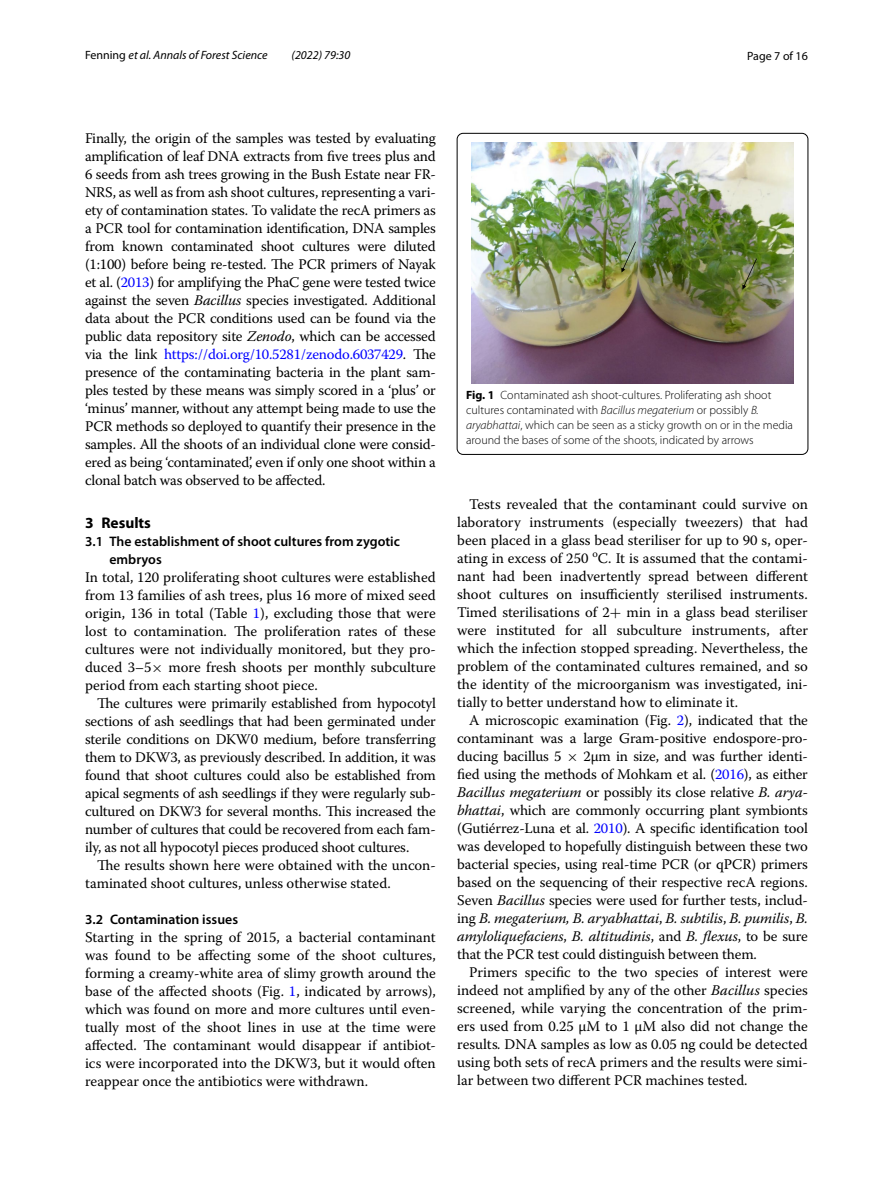
<style>
.page{position:relative;width:893px;height:1187px;background:#fff}
.page>*{position:absolute;margin:0;border:0;box-sizing:border-box;transform-origin:0 0}
.t1{font:700 15.45px "Myriad Pro";color:#000}
.t2{font:14.7px/18px "Warnock Pro";color:#000;text-align:justify}
.t3{font:600 13.8px/18px "Myriad Pro";color:#000}
.t4{font:300 12px/15px "Myriad Pro";color:#000}
.t5{font:italic 12px "Myriad Pro";color:#000}
.t6{font:12px "Myriad Pro";color:#000}
.s1{font-style:normal}
.s2{color:#00f}
.s3{font-style:italic}
.s4{font-family:"MTSY"}
.s5{font-weight:700}
</style>
<div class="page">
<img style="left:471px;top:142px;width:322px;height:242px">
<svg style="left:621px;top:241px;width:15px;height:31px"></svg>
<svg style="left:742px;top:258px;width:15px;height:31px"></svg>
<div style="left:457px;top:133px;width:351px;height:321px;border:1px solid #000;border-radius:6px"></div>
<p class="t5" style="left:85px;top:48px;width:184px"><span class="s1">Fenning</span> et al. Annals of Forest Science</p>
<p class="t5" style="left:292px;top:48px;width:60px">(2022) 79:30</p>
<p class="t6" style="left:747px;top:48px;width:62px">Page 7 of 16</p>
<p class="t2" style="left:85px;top:128px;width:352px">Finally, the origin of the samples was tested by evaluating amplification of leaf DNA extracts from five trees plus and 6 seeds from ash trees growing in the Bush Estate near FR-NRS, as well as from ash shoot cultures, representing a vari&shy;ety of contamination states. To validate the recA primers as a PCR tool for contamination identification, DNA samples from known contaminated shoot cultures were diluted (1:100) before being re-tested. The PCR primers of Nayak et al. (<span class="s2">2013</span>) for amplifying the PhaC gene were tested twice against the seven <span class="s3">Bacillus</span> species investigated. Additional data about the PCR conditions used can be found via the public data repository site <span class="s3">Zenodo</span>, which can be accessed via the link <span class="s2">https://doi.org/10.5281/zenodo.6037429</span>. The presence of the contaminating bacteria in the plant sam&shy;ples tested by these means was simply scored in a ‘plus’ or ‘minus’ manner, without any attempt being made to use the PCR methods so deployed to quantify their presence in the samples. All the shoots of an individual clone were consid&shy;ered as being ‘contaminated’, even if only one shoot within a clonal batch was observed to be affected.</p>
<p class="t1" style="left:85px;top:512px;width:67px">3 Results</p>
<p class="t3" style="left:109px;top:532px;width:292px;text-indent:-24px">3.1 The establishment of shoot cultures from zygotic embryos</p>
<p class="t2" style="left:85px;top:568px;width:352px">In total, 120 proliferating shoot cultures were established from 13 families of ash trees, plus 16 more of mixed seed origin, 136 in total (Table <span class="s2">1</span>), excluding those that were lost to contamination. The proliferation rates of these cultures were not individually monitored, but they pro&shy;duced 3–5<span class="s4">×</span> more fresh shoots per monthly subculture period from each starting shoot piece.</p>
<p class="t2" style="left:85px;top:694px;width:352px;text-indent:12px">The cultures were primarily established from hypocotyl sections of ash seedlings that had been germinated under sterile conditions on DKW0 medium, before transferring them to DKW3, as previously described. In addition, it was found that shoot cultures could also be established from apical segments of ash seedlings if they were regularly sub&shy;cultured on DKW3 for several months. This increased the number of cultures that could be recovered from each fam&shy;ily, as not all hypocotyl pieces produced shoot cultures.</p>
<p class="t2" style="left:85px;top:856px;width:352px;text-indent:12px">The results shown here were obtained with the uncon&shy;taminated shoot cultures, unless otherwise stated.</p>
<p class="t3" style="left:85px;top:910px;width:155px">3.2 Contamination issues</p>
<p class="t2" style="left:85px;top:928px;width:352px">Starting in the spring of 2015, a bacterial contaminant was found to be affecting some of the shoot cultures, forming a creamy-white area of slimy growth around the base of the affected shoots (Fig. <span class="s2">1</span>, indicated by arrows), which was found on more and more cultures until even&shy;tually most of the shoot lines in use at the time were affected. The contaminant would disappear if antibiot&shy;ics were incorporated into the DKW3, but it would often reappear once the antibiotics were withdrawn.</p>
<p class="t4" style="left:466px;top:387px;width:328px"><span class="s5">Fig. 1</span> Contaminated ash shoot-cultures. Proliferating ash shoot cultures contaminated with <span class="s3">Bacillus megaterium</span> or possibly <span class="s3">B. aryabhattai</span>, which can be seen as a sticky growth on or in the media around the bases of some of the shoots, indicated by arrows</p>
<p class="t2" style="left:457px;top:495px;width:352px;text-indent:12px">Tests revealed that the contaminant could survive on laboratory instruments (especially tweezers) that had been placed in a glass bead steriliser for up to 90 s, oper&shy;ating in excess of 250 <sup>o</sup>C. It is assumed that the contami&shy;nant had been inadvertently spread between different shoot cultures on insufficiently sterilised instruments.<br>Timed sterilisations of 2<span class="s4">+</span> min in a glass bead steriliser were instituted for all subculture instruments, after which the infection stopped spreading. Nevertheless, the problem of the contaminated cultures remained, and so the identity of the microorganism was investigated, ini&shy;tially to better understand how to eliminate it.</p>
<p class="t2" style="left:457px;top:711px;width:352px;text-indent:12px">A microscopic examination (Fig. <span class="s2">2</span>), indicated that the contaminant was a large Gram-positive endospore-pro&shy;ducing bacillus 5 <span class="s4">×</span> 2μm in size, and was further identi&shy;fied using the methods of Mohkam et al. (<span class="s2">2016</span>), as either <span class="s3">Bacillus megaterium</span> or possibly its close relative <span class="s3">B. arya&shy;bhattai</span>, which are commonly occurring plant symbionts (Gutiérrez-Luna et al. <span class="s2">2010</span>). A specific identification tool was developed to hopefully distinguish between these two bacterial species, using real-time PCR (or qPCR) primers based on the sequencing of their respective recA regions.<br>Seven <span class="s3">Bacillus</span> species were used for further tests, includ&shy;ing <span class="s3">B. megaterium, B. aryabhattai</span>, <span class="s3">B. subtilis</span>, <span class="s3">B. pumilis</span>, <span class="s3">B. amyloliquefaciens</span>, <span class="s3">B. altitudinis</span>, and <span class="s3">B. flexus</span>, to be sure that the PCR test could distinguish between them.</p>
<p class="t2" style="left:457px;top:963px;width:352px;text-indent:12px">Primers specific to the two species of interest were indeed not amplified by any of the other <span class="s3">Bacillus</span> species screened, while varying the concentration of the prim&shy;ers used from 0.25 μM to 1 μM also did not change the results<span class="s3">.</span> DNA samples as low as 0.05 ng could be detected using both sets of recA primers and the results were simi&shy;lar between two different PCR machines tested.</p>
</div>
